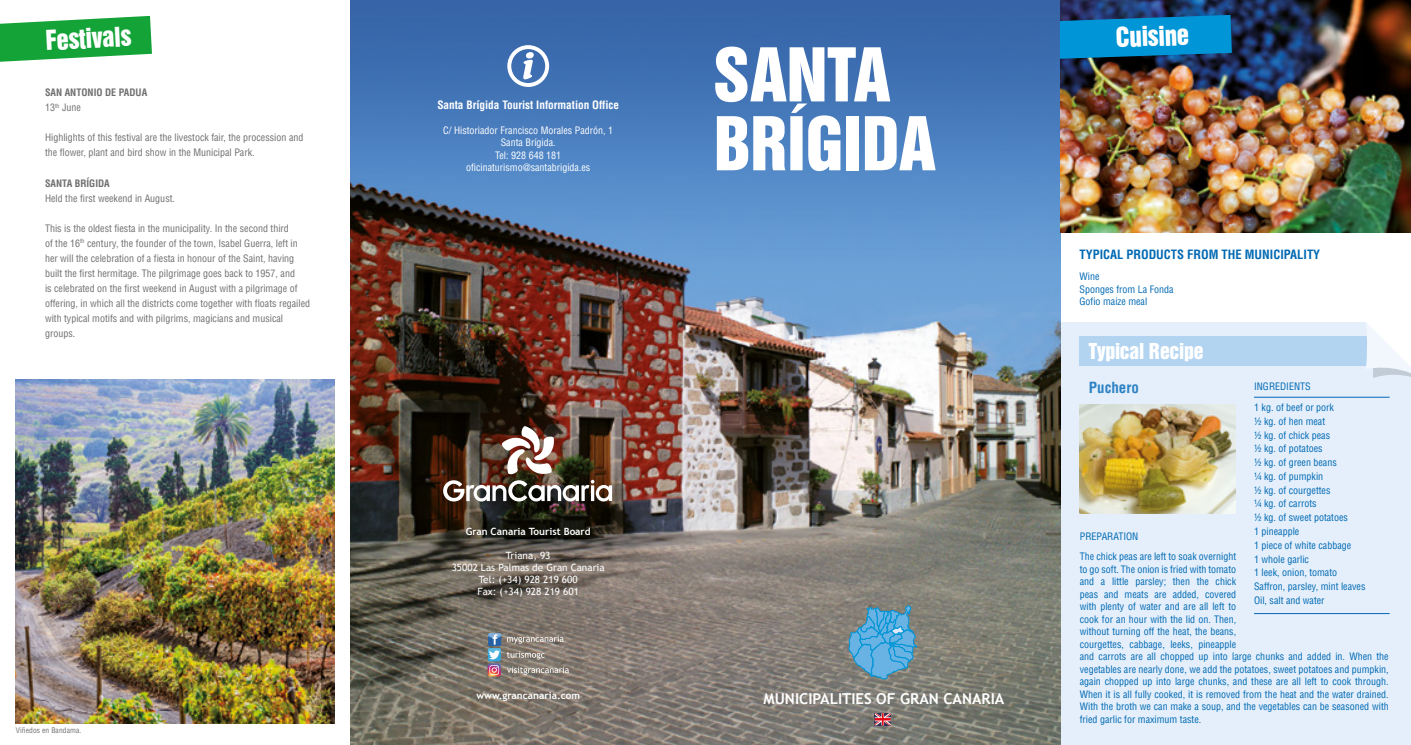
<style>
.page{position:relative;width:1411px;height:745px;background:#fff}
.page>*{position:absolute;margin:0;border:0;box-sizing:border-box;transform-origin:0 0}
.t1{font:67.5px/68.8px "Swiss 921 BT Regular A";color:#fff}
.t2{font:25px "Swiss 921 BT Regular A";color:#fff}
.t3{font:20px "Swiss 921 BT Regular A";letter-spacing:-.01em;color:#fff}
.t4{font:700 15px "Trebuchet MS";color:#fff}
.t5{font:700 condensed 15px "Helvetica";color:#2c81c4}
.t6{font:700 condensed 12.5px "Helvetica";color:#0069b3}
.t7{font:700 condensed 11.25px "Helvetica";color:#fff}
.t8{font:condensed 10px/12.5px "Helvetica";color:#0069b3}
.t9{font:condensed 10px/15px "Helvetica";color:#706f6f}
.t10{font:condensed 10px/12.5px "Helvetica";color:#fff;text-align:center}
.t11{font:10px/12px "Trebuchet MS";color:#fff;text-align:center}
.t12{font:700 10px "Trebuchet MS";color:#fff}
.t13{font:700 condensed 10px/15px "Helvetica";color:#706f6f}
.t14{font:condensed 7.5px "Helvetica";letter-spacing:.01em;color:#706f6f}
.s1{font-weight:400}
</style>
<div class="page">
<div style="left:1059px;top:322px;width:351px;height:422px;background:#e4effb"></div>
<img style="left:351px;top:0;width:708px;height:744px">
<img style="left:1059px;top:0;width:351px;height:232px">
<svg style="left:848px;top:605px;width:68px;height:74px;background:#5f9ebf"></svg>
<svg style="left:507px;top:45px;width:42px;height:42px"></svg>
<img style="left:1079px;top:404px;width:156px;height:109px">
<img style="left:443px;top:425px;width:169px;height:76px">
<svg style="left:507px;top:666px;width:62px;height:8px"></svg>
<svg style="left:507px;top:635px;width:56px;height:8px"></svg>
<svg style="left:507px;top:651px;width:37px;height:8px"></svg>
<svg style="left:487px;top:632px;width:14px;height:44px"></svg>
<svg style="left:1059px;top:15px;width:172px;height:44px;background:#0486c4"></svg>
<svg style="left:0;top:16px;width:152px;height:46px"></svg>
<div style="left:1079px;top:335px;width:293px;height:30px;background:#b2d4f1"></div>
<svg style="left:1365px;top:322px;width:45px;height:56px"></svg>
<hr style="left:1253px;top:397px;width:136px;height:1px;background:#0069b3">
<hr style="left:1253px;top:613px;width:136px;height:1px;background:#0069b3">
<img style="left:16px;top:379px;width:318px;height:344px">
<svg style="left:874px;top:712px;width:16px;height:12px"></svg>
<h2 class="t2" style="left:45px;top:24px;width:87px;rotate:-3deg">Festivals</h2>
<h2 class="t2" style="left:1115px;top:21px;width:75px;rotate:-2deg">Cuisine</h2>
<h1 class="t1" style="left:713px;top:40px;width:223px">SANTA<br>BRÍGIDA</h1>
<p class="t13" style="left:45px;top:85px;width:104px">SAN ANTONIO DE PADUA<br><span class="s1">13</span><sup>th</sup> <span class="s1">June</span></p>
<p class="t9" style="left:45px;top:130px;width:260px">Highlights of this festival are the livestock fair, the procession and the flower, plant and bird show in the Municipal Park.</p>
<p class="t13" style="left:45px;top:175px;width:66px">SANTA BRÍGIDA</p>
<p class="t9" style="left:45px;top:190px;width:131px">Held the first weekend in August.</p>
<p class="t9" style="left:45px;top:220px;width:267px">This is the oldest fiesta in the municipality. In the second third<br>of the 16<sup>th</sup> century, the founder of the town, Isabel Guerra, left in her will the celebration of a fiesta in honour of the Saint, having built the first hermitage. The pilgrimage goes back to 1957, and<br>is celebrated on the first weekend in August with a pilgrimage of offering, in which all the districts come together with floats regailed with typical motifs and with pilgrims, magicians and musical groups.</p>
<p class="t7" style="left:437px;top:97px;width:183px">Santa Brígida Tourist Information Office</p>
<p class="t10" style="left:443px;top:123px;width:171px">C/ Historiador Francisco Morales Padrón, 1<br>Santa Brígida.<br>Tel: 928 648 181 oficinaturismo@santabrigida.es</p>
<p class="t6" style="left:1079px;top:246px;width:242px">TYPICAL PRODUCTS FROM THE MUNICIPALITY</p>
<p class="t8" style="left:1079px;top:270px;width:96px">Wine<br>Sponges from La Fonda<br>Gofio maize meal</p>
<p class="t14" style="left:16px;top:725px;width:67px">Viñedos en Bandama.</p>
<p class="t12" style="left:465px;top:524px;width:126px">Gran Canaria Tourist Board</p>
<p class="t11" style="left:452px;top:549px;width:154px">Triana, 93<br>35002 Las Palmas de Gran Canaria<br>Tel: (+34) 928 219 600<br>Fax: (+34) 928 219 601</p>
<p class="t12" style="left:476px;top:689px;width:105px">www.grancanaria.com</p>
<h3 class="t4" style="left:763px;top:689px;width:242px">MUNICIPALITIES OF GRAN CANARIA</h3>
<h3 class="t3" style="left:1088px;top:338px;width:116px">Typical Recipe</h3>
<h3 class="t5" style="left:1088px;top:378px;width:51px">Puchero</h3>
<p class="t8" style="left:1253px;top:375px;width:81px;line-height:21.2px">INGREDIENTS<br>1 kg. of beef or pork</p>
<p class="t8" style="left:1253px;top:414px;width:113px;line-height:13.8px">½ kg. of hen meat<br>½ kg. of chick peas<br>½ kg. of potatoes<br>½ kg. of green beans<br>¼ kg. of pumpkin<br>½ kg. of courgettes<br>¼ kg. of carrots<br>½ kg. of sweet potatoes<br>1 pineapple<br>1 piece of white cabbage<br>1 whole garlic<br>1 leek, onion, tomato<br>Saffron, parsley, mint leaves<br>Oil, salt and water</p>
<p class="t8" style="left:1079px;top:526px;width:158px;line-height:20px">PREPARATION<br>The chick peas are left to soak overnight</p>
<p class="t8" style="left:1079px;top:562px;width:310px">to go soft. The onion is fried with tomato<br>and a little parsley; then the chick<br>peas and meats are added, covered<br>with plenty of water and are all left to<br>cook for an hour with the lid on. Then,<br>without turning off the heat, the beans,<br>courgettes, cabbage, leeks, pineapple<br>and carrots are all chopped up into large chunks and added in. When the vegetables are nearly done, we add the potatoes, sweet potatoes and pumpkin, again chopped up into large chunks, and these are all left to cook through.<br>When it is all fully cooked, it is removed from the heat and the water drained.<br>With the broth we can make a soup, and the vegetables can be seasoned with fried garlic for maximum taste.</p>
</div>
